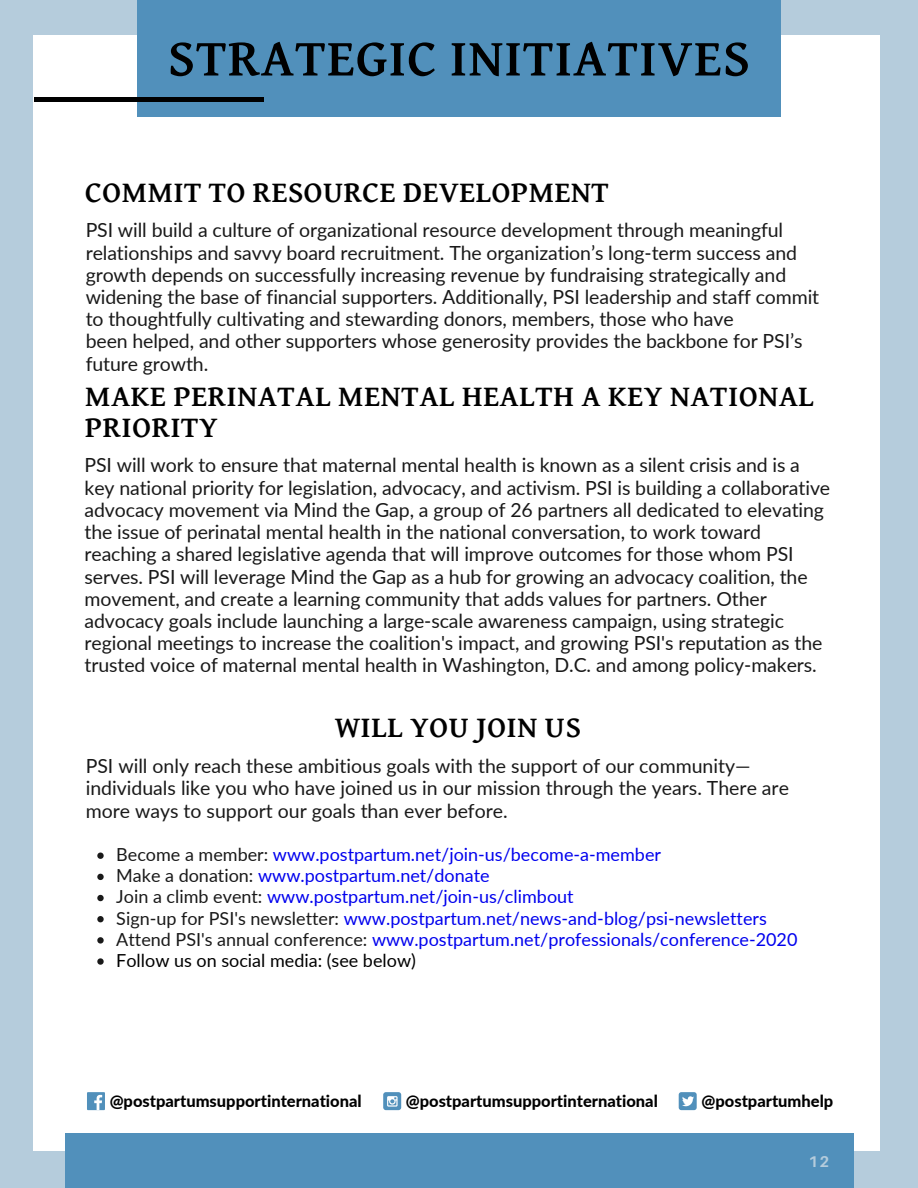
<style>
.page{position:relative;width:918px;height:1188px;background:#b5ccdc}
.page>*{position:absolute;margin:0;border:0;box-sizing:border-box;transform-origin:0 0}
.t1{font:700 52.5px "David Libre";letter-spacing:.025em;color:#000}
.t2{font:700 30px/31.8px "David Libre";letter-spacing:.025em;color:#000}
.t3{font:19.5px/22.2px "Lato";letter-spacing:-.005em;color:#191919}
.t4{font:18px/21.1px "Lato";color:#00e}
.t5{font:800 16.5px "Lato";color:#000}
.t6{font:700 15.6px "Aileron";color:#b5ccdc}
.s1{color:#191919}
.s2{color:#000}
</style>
<div class="page">
<div style="left:33px;top:35px;width:847px;height:1116px;background:#fff"></div>
<div style="left:66px;top:1133px;width:788px;height:55px;background:#5190bb"></div>
<div style="left:137px;top:0;width:644px;height:117px;background:#5190bb"></div>
<hr style="left:34px;top:98px;width:229px;height:3px;background:#000">
<div style="left:383px;top:1092px;width:18px;height:18px;background:#5190bb;border-radius:3px"></div>
<svg style="left:387px;top:1096px;width:11px;height:11px"></svg>
<svg style="left:679px;top:1092px;width:18px;height:18px"></svg>
<svg style="left:97px;top:853px;width:7px;height:6px"></svg>
<svg style="left:97px;top:874px;width:7px;height:6px"></svg>
<svg style="left:97px;top:895px;width:7px;height:6px"></svg>
<svg style="left:97px;top:916px;width:7px;height:6px"></svg>
<svg style="left:97px;top:937px;width:7px;height:7px"></svg>
<svg style="left:97px;top:958px;width:7px;height:7px"></svg>
<div style="left:87px;top:1092px;width:18px;height:18px;background:#5190bb"></div>
<svg style="left:94px;top:1095px;width:8px;height:15px"></svg>
<h1 class="t1" style="left:168px;top:36px;width:583px">STRATEGIC INITIATIVES</h1>
<h2 class="t2" style="left:85px;top:178px;width:525px">COMMIT TO RESOURCE DEVELOPMENT</h2>
<p class="t3" style="left:86px;top:219px;width:735px">PSI will build a culture of organizational resource development through meaningful relationships and savvy board recruitment. The organization’s long-term success and growth depends on successfully increasing revenue by fundraising strategically and widening the base of financial supporters. Additionally, PSI leadership and staff commit to thoughtfully cultivating and stewarding donors, members, those who have<br>been helped, and other supporters whose generosity provides the backbone for PSI’s future growth.</p>
<h2 class="t2" style="left:85px;top:382px;width:730px">MAKE PERINATAL MENTAL HEALTH A KEY NATIONAL<br>PRIORITY</h2>
<p class="t3" style="left:85px;top:454px;width:747px">PSI will work to ensure that maternal mental health is known as a silent crisis and is a key national priority for legislation, advocacy, and activism. PSI is building a collaborative advocacy movement via Mind the Gap, a group of 26 partners all dedicated to elevating the issue of perinatal mental health in the national conversation, to work toward reaching a shared legislative agenda that will improve outcomes for those whom PSI serves. PSI will leverage Mind the Gap as a hub for growing an advocacy coalition, the movement, and create a learning community that adds values for partners. Other advocacy goals include launching a large-scale awareness campaign, using strategic regional meetings to increase the coalition's impact, and growing PSI's reputation as the trusted voice of maternal mental health in Washington, D.C. and among policy-makers.</p>
<h2 class="t2" style="left:335px;top:713px;width:248px">WILL YOU JOIN US</h2>
<p class="t3" style="left:86px;top:755px;width:705px">PSI will only reach these ambitious goals with the support of our community— individuals like you who have joined us in our mission through the years. There are more ways to support our goals than ever before.</p>
<p class="t4" style="left:116px;top:843px;width:683px"><span class="s1">Become a member:</span> www.postpartum.net/join-us/become-a-member<br><span class="s1">Make a donation:</span> www.postpartum.net/donate<br><span class="s1">Join a climb event:</span> www.postpartum.net/join-us/climbout<br><span class="s1">Sign-up for PSI's newsletter:</span> www.postpartum.net/news-and-blog/psi-newsletters <span class="s1">Attend PSI's annual conference:</span> www.postpartum.net/professionals/conference-2020<br><span class="s2">Follow us on social media: (see below)</span></p>
<p class="t5" style="left:110px;top:1091px;width:254px">@postpartumsupportinternational</p>
<p class="t5" style="left:406px;top:1091px;width:254px">@postpartumsupportinternational</p>
<p class="t5" style="left:702px;top:1091px;width:133px">@postpartumhelp</p>
<p class="t6" style="left:808px;top:1152px;width:22px">12</p>
</div>
